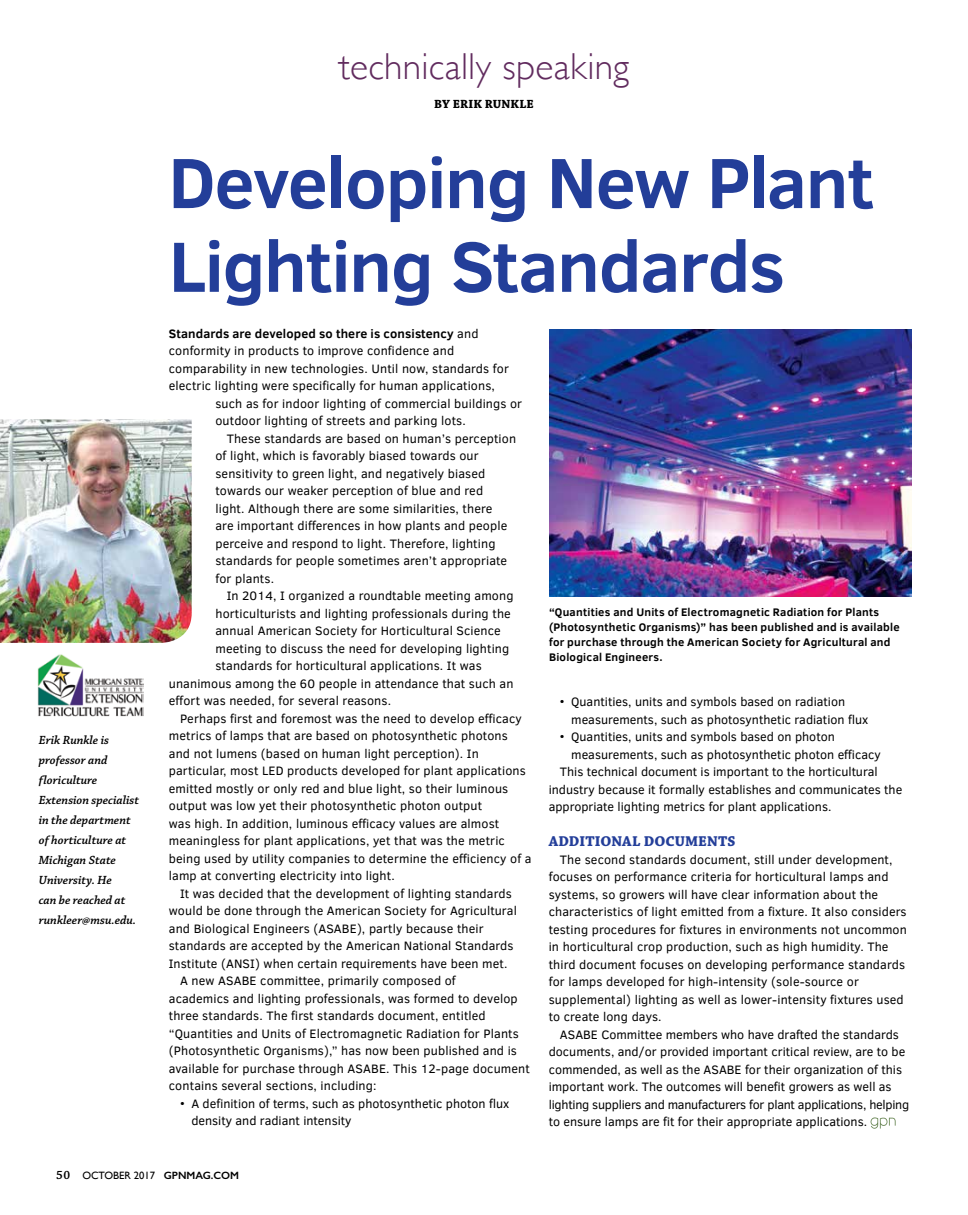
<style>
.page{position:relative;width:968px;height:1215px;background:#fff}
.page>*{position:absolute;margin:0;border:0;box-sizing:border-box;transform-origin:0 0}
.t1{font:700 72.5px/83.8px "Clear Sans";letter-spacing:-.02em;color:#233e99}
.t2{font:300 37.5px "Gill Sans";letter-spacing:.005em;color:#612b5e}
.t3{font:700 15px "Chaparral Pro";letter-spacing:.005em;color:#233e99}
.t4{font:12.5px/17.5px "Clear Sans";letter-spacing:.01em;color:#000}
.t5{font:italic 600 12.5px/20px "Chaparral Pro";color:#000}
.t6{font:700 12.5px "Chaparral Pro";letter-spacing:.01em;color:#000}
.t7{font:700 11.25px/15px "Clear Sans";letter-spacing:.02em;color:#000}
.t8{font:10.62px "Gill Sans";color:#000}
.s1{font-weight:700}
.s2{font-family:"Chaparral Pro";font-weight:600;font-size:12.5px}
.s3{font-weight:600}
</style>
<div class="page">
<svg style="left:870px;top:1117px;width:25px;height:12px"></svg>
<img style="left:37px;top:654px;width:107px;height:63px">
<img style="left:0;top:419px;width:192px;height:224px">
<img style="left:549px;top:329px;width:362px;height:267px">
<h2 class="t2" style="left:339px;top:37px;width:292px">technically speaking</h2>
<p class="t6" style="left:434px;top:96px;width:101px">BY ERIK RUNKLE</p>
<p class="t5" style="left:39px;top:731px;width:102px">Erik Runkle is professor and floriculture<br>Extension specialist in the department of horticulture at<br>Michigan State<br>University. He<br>can be reached at runkleer@msu.edu.</p>
<h1 class="t1" style="left:169px;top:138px;width:706px">Developing New Plant<br>Lighting Standards</h1>
<p class="t4" style="left:169px;top:325px;width:342px"><span class="s1">Standards are developed so there is consistency</span> and conformity in products to improve confidence and comparability in new technologies. Until now, standards for electric lighting were specifically for human applications,</p>
<p class="t4" style="left:215px;top:395px;width:308px">such as for indoor lighting of commercial buildings or outdoor lighting of streets and parking lots.</p>
<p class="t4" style="left:215px;top:430px;width:302px;text-indent:11px">These standards are based on human’s perception of light, which is favorably biased towards our sensitivity to green light, and negatively biased towards our weaker perception of blue and red<br>light. Although there are some similarities, there<br>are important differences in how plants and people perceive and respond to light. Therefore, lighting standards for people sometimes aren’t appropriate for plants.</p>
<p class="t4" style="left:227px;top:587px;width:288px">In 2014, I organized a roundtable meeting among</p>
<p class="t4" style="left:215px;top:605px;width:297px">horticulturists and lighting professionals during the</p>
<p class="t4" style="left:215px;top:622px;width:287px">annual American Society for Horticultural Science</p>
<p class="t4" style="left:215px;top:640px;width:295px">meeting to discuss the need for developing lighting</p>
<p class="t4" style="left:215px;top:657px;width:268px">standards for horticultural applications. It was</p>
<p class="t4" style="left:169px;top:675px;width:346px">unanimous among the 60 people in attendance that such an</p>
<p class="t4" style="left:169px;top:692px;width:224px">effort was needed, for several reasons.</p>
<p class="t4" style="left:180px;top:710px;width:343px">Perhaps first and foremost was the need to develop efficacy</p>
<p class="t4" style="left:169px;top:727px;width:340px">metrics of lamps that are based on photosynthetic photons</p>
<p class="t4" style="left:169px;top:745px;width:311px">and not lumens (based on human light perception). In</p>
<p class="t4" style="left:169px;top:762px;width:358px">particular, most LED products developed for plant applications</p>
<p class="t4" style="left:169px;top:780px;width:341px">emitted mostly or only red and blue light, so their luminous</p>
<p class="t4" style="left:169px;top:797px;width:315px">output was low yet their photosynthetic photon output</p>
<p class="t4" style="left:169px;top:815px;width:332px">was high. In addition, luminous efficacy values are almost</p>
<p class="t4" style="left:169px;top:832px;width:337px">meaningless for plant applications, yet that was the metric</p>
<p class="t4" style="left:169px;top:850px;width:364px">being used by utility companies to determine the efficiency of a</p>
<p class="t4" style="left:169px;top:867px;width:227px">lamp at converting electricity into light.</p>
<p class="t4" style="left:180px;top:885px;width:333px">It was decided that the development of lighting standards</p>
<p class="t4" style="left:169px;top:902px;width:349px">would be done through the American Society for Agricultural</p>
<p class="t4" style="left:169px;top:920px;width:316px">and Biological Engineers (ASABE), partly because their</p>
<p class="t4" style="left:169px;top:937px;width:346px">standards are accepted by the American National Standards</p>
<p class="t4" style="left:169px;top:955px;width:340px">Institute (ANSI) when certain requirements have been met.</p>
<p class="t4" style="left:180px;top:972px;width:277px">A new ASABE committee, primarily composed of</p>
<p class="t4" style="left:169px;top:990px;width:350px">academics and lighting professionals, was formed to develop</p>
<p class="t4" style="left:169px;top:1007px;width:318px">three standards. The first standards document, entitled</p>
<p class="t4" style="left:169px;top:1025px;width:351px">“Quantities and Units of Electromagnetic Radiation for Plants</p>
<p class="t4" style="left:169px;top:1042px;width:350px">(Photosynthetic Organisms),” has now been published and is</p>
<p class="t4" style="left:169px;top:1060px;width:362px">available for purchase through ASABE. This 12-page document</p>
<p class="t4" style="left:169px;top:1077px;width:209px">contains several sections, including:</p>
<p class="t4" style="left:191px;top:1095px;width:319px;text-indent:-11px">• A definition of terms, such as photosynthetic photon flux density and radiant intensity</p>
<p class="t7" style="left:549px;top:604px;width:352px">“Quantities and Units of Electromagnetic Radiation for Plants (Photosynthetic Organisms)” has been published and is available for purchase through the American Society for Agricultural and Biological Engineers.</p>
<p class="t4" style="left:571px;top:693px;width:299px;text-indent:-11px">• Quantities, units and symbols based on radiation measurements, such as photosynthetic radiation flux</p>
<p class="t4" style="left:560px;top:728px;width:276px">• Quantities, units and symbols based on photon</p>
<p class="t4" style="left:571px;top:746px;width:311px">measurements, such as photosynthetic photon efficacy</p>
<p class="t4" style="left:560px;top:763px;width:319px">This technical document is important to the horticultural</p>
<p class="t4" style="left:548px;top:781px;width:355px">industry because it formally establishes and communicates the</p>
<p class="t4" style="left:548px;top:798px;width:284px">appropriate lighting metrics for plant applications.</p>
<p class="t3" style="left:548px;top:833px;width:188px">ADDITIONAL DOCUMENTS</p>
<p class="t4" style="left:548px;top:851px;width:360px;text-indent:11px">The second standards document, still under development, focuses on performance criteria for horticultural lamps and systems, so growers will have clear information about the characteristics of light emitted from a fixture. It also considers testing procedures for fixtures in environments not uncommon in horticultural crop production, such as high humidity. The third document focuses on developing performance standards for lamps developed for high-intensity (sole-source or supplemental) lighting as well as lower-intensity fixtures used to create long days.</p>
<p class="t4" style="left:548px;top:1026px;width:362px;text-indent:11px">ASABE Committee members who have drafted the standards documents, and/or provided important critical review, are to be commended, as well as the ASABE for their organization of this important work. The outcomes will benefit growers as well as lighting suppliers and manufacturers for plant applications, helping to ensure lamps are fit for their appropriate applications.</p>
<p class="t8" style="left:56px;top:1169px;width:184px"><span class="s2">50</span> OCTOBER 2017 <span class="s3">GPNMAG.COM</span></p>
</div>
